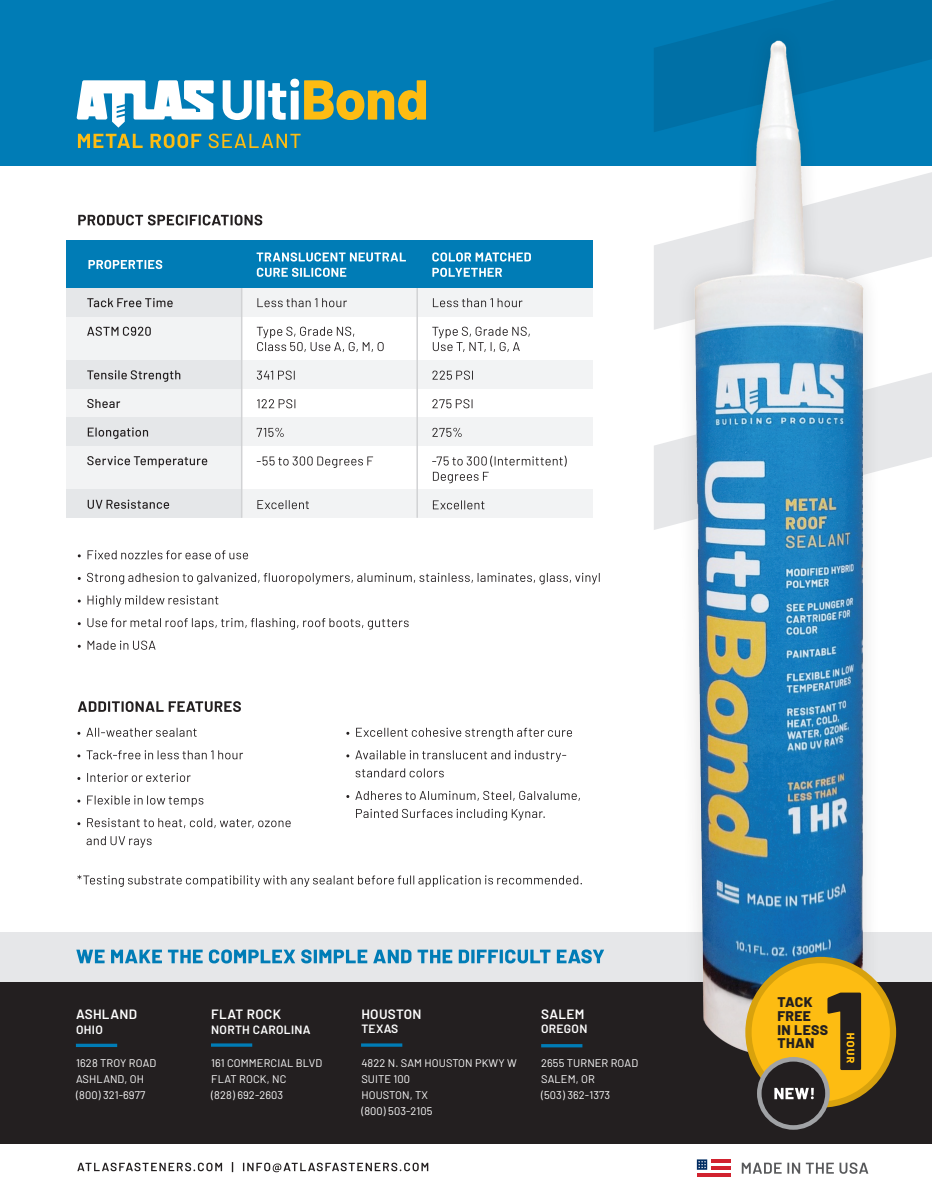
<style>
.page{position:relative;width:932px;height:1202px;background:#fff}
.page>*{position:absolute;margin:0;border:0;box-sizing:border-box;transform-origin:0 0}
.t1{font:800 13.95px/14px "Barlow";letter-spacing:.025em;color:#231f20}
.t2{font:600 13.5px "Barlow";letter-spacing:.025em;color:#fff}
.t3{font:600 12px "Barlow";letter-spacing:.025em;color:#fff}
.t4{font:11.1px/15.9px "Barlow";letter-spacing:.01em;color:#fff}
</style>
<div class="page">
<div style="left:0;top:981px;width:932px;height:221px;background:#231f20"></div>
<div style="left:0;top:932px;width:932px;height:49px;background:#e6e7e9"></div>
<div style="left:66px;top:288px;width:526px;height:28px;background:#f2f3f4"></div>
<div style="left:66px;top:360px;width:526px;height:28px;background:#f2f3f4"></div>
<div style="left:66px;top:417px;width:526px;height:28px;background:#f2f3f4"></div>
<div style="left:66px;top:489px;width:526px;height:29px;background:#f2f3f4"></div>
<div style="left:0;top:0;width:932px;height:165px;background:#007cb6"></div>
<svg style="left:77px;top:80px;width:137px;height:48px"></svg>
<svg style="left:223px;top:79px;width:203px;height:41px"></svg>
<svg style="left:78px;top:134px;width:222px;height:14px"></svg>
<svg style="left:87px;top:836px;width:65px;height:11px"></svg>
<svg style="left:77px;top:818px;width:214px;height:10px"></svg>
<svg style="left:77px;top:795px;width:126px;height:12px"></svg>
<svg style="left:77px;top:773px;width:114px;height:9px"></svg>
<svg style="left:77px;top:750px;width:166px;height:9px"></svg>
<svg style="left:77px;top:727px;width:120px;height:10px"></svg>
<svg style="left:356px;top:809px;width:189px;height:11px"></svg>
<svg style="left:346px;top:791px;width:234px;height:10px"></svg>
<svg style="left:355px;top:768px;width:89px;height:9px"></svg>
<svg style="left:346px;top:750px;width:220px;height:12px"></svg>
<svg style="left:346px;top:727px;width:226px;height:12px"></svg>
<svg style="left:257px;top:500px;width:52px;height:9px"></svg>
<svg style="left:257px;top:456px;width:116px;height:12px"></svg>
<svg style="left:257px;top:428px;width:27px;height:9px"></svg>
<svg style="left:257px;top:399px;width:38px;height:9px"></svg>
<svg style="left:257px;top:370px;width:38px;height:10px"></svg>
<svg style="left:257px;top:327px;width:126px;height:25px"></svg>
<svg style="left:257px;top:298px;width:90px;height:9px"></svg>
<svg style="left:433px;top:500px;width:51px;height:9px"></svg>
<svg style="left:432px;top:456px;width:134px;height:27px"></svg>
<svg style="left:432px;top:428px;width:30px;height:9px"></svg>
<svg style="left:432px;top:399px;width:40px;height:9px"></svg>
<svg style="left:432px;top:370px;width:41px;height:10px"></svg>
<svg style="left:432px;top:327px;width:98px;height:25px"></svg>
<svg style="left:433px;top:298px;width:89px;height:9px"></svg>
<svg style="left:78px;top:640px;width:77px;height:10px"></svg>
<svg style="left:78px;top:618px;width:330px;height:11px"></svg>
<svg style="left:78px;top:595px;width:140px;height:12px"></svg>
<svg style="left:78px;top:573px;width:521px;height:11px"></svg>
<svg style="left:78px;top:550px;width:170px;height:9px"></svg>
<svg style="left:78px;top:215px;width:184px;height:10px"></svg>
<svg style="left:78px;top:701px;width:163px;height:11px"></svg>
<svg style="left:654px;top:0;width:278px;height:105px"></svg>
<svg style="left:654px;top:372px;width:278px;height:158px;fill:#e6e7e9"></svg>
<svg style="left:653px;top:105px;width:279px;height:225px"></svg>
<img style="left:666px;top:11px;width:230px;height:1084px">
<svg style="left:76px;top:1043px;width:41px;height:4px"></svg>
<hr style="left:211px;top:1043px;width:41px;height:3px;background:#007cb6">
<hr style="left:361px;top:1043px;width:41px;height:3px;background:#007cb6">
<hr style="left:541px;top:1044px;width:41px;height:3px;background:#007cb6">
<svg style="left:76px;top:949px;width:528px;height:14px"></svg>
<svg style="left:745px;top:956px;width:151px;height:151px;background:#d0a015"></svg>
<div style="left:751px;top:963px;width:138px;height:138px;background:#fdbc12;border-radius:50%"></div>
<svg style="left:827px;top:992px;width:34px;height:78px"></svg>
<div style="left:757px;top:1057px;width:72px;height:72px;background:#a0a2a5;border-radius:50%"></div>
<div style="left:761px;top:1061px;width:64px;height:64px;background:#231f20;border-radius:50%"></div>
<svg style="left:774px;top:1087px;width:39px;height:12px"></svg>
<div style="left:0;top:1144px;width:932px;height:58px;background:#fff"></div>
<svg style="left:77px;top:1162px;width:351px;height:10px"></svg>
<svg style="left:77px;top:875px;width:505px;height:12px"></svg>
<hr style="left:416px;top:288px;width:2px;height:230px;background:#d1d2d4">
<div style="left:66px;top:288px;width:176px;height:230px;background:linear-gradient(to right,#ecedef,#ebedee)"></div>
<svg style="left:88px;top:499px;width:81px;height:10px"></svg>
<svg style="left:87px;top:456px;width:120px;height:11px"></svg>
<svg style="left:88px;top:427px;width:60px;height:12px"></svg>
<svg style="left:87px;top:399px;width:33px;height:9px"></svg>
<svg style="left:87px;top:370px;width:93px;height:12px"></svg>
<svg style="left:87px;top:327px;width:64px;height:9px"></svg>
<svg style="left:87px;top:298px;width:86px;height:9px"></svg>
<hr style="left:241px;top:288px;width:1px;height:230px;background:#d1d2d4">
<div style="left:66px;top:241px;width:526px;height:47px;background:#007cb6"></div>
<svg style="left:88px;top:260px;width:74px;height:9px"></svg>
<svg style="left:257px;top:268px;width:89px;height:9px"></svg>
<svg style="left:256px;top:252px;width:150px;height:9px"></svg>
<svg style="left:432px;top:268px;width:70px;height:9px"></svg>
<svg style="left:432px;top:252px;width:99px;height:9px"></svg>
<hr style="left:710px;top:1159px;width:20px;height:3px;background:#d1222f">
<hr style="left:710px;top:1166px;width:20px;height:3px;background:#d1222f">
<hr style="left:696px;top:1173px;width:34px;height:3px;background:#d1222f">
<svg style="left:696px;top:1159px;width:11px;height:10px"></svg>
<svg style="left:741px;top:1162px;width:40px;height:11px"></svg>
<svg style="left:787px;top:1162px;width:46px;height:11px"></svg>
<svg style="left:839px;top:1162px;width:29px;height:11px"></svg>
<p class="t2" style="left:76px;top:1004px;width:62px">ASHLAND</p>
<p class="t3" style="left:76px;top:1020px;width:28px">OHIO</p>
<p class="t4" style="left:76px;top:1054px;width:82px">1628 TROY ROAD<br>ASHLAND, OH (800) 321-6977</p>
<p class="t2" style="left:211px;top:1004px;width:71px">FLAT ROCK</p>
<p class="t3" style="left:211px;top:1020px;width:101px">NORTH CAROLINA</p>
<p class="t4" style="left:211px;top:1054px;width:112px">161 COMMERCIAL BLVD<br>FLAT ROCK, NC<br>(828) 692-2603</p>
<p class="t2" style="left:361px;top:1003px;width:62px">HOUSTON</p>
<p class="t3" style="left:361px;top:1020px;width:39px">TEXAS</p>
<p class="t4" style="left:361px;top:1054px;width:157px">4822 N. SAM HOUSTON PKWY W<br>SUITE 100<br>HOUSTON, TX<br>(800) 503-2105</p>
<p class="t2" style="left:541px;top:1003px;width:45px">SALEM</p>
<p class="t3" style="left:541px;top:1020px;width:48px">OREGON</p>
<p class="t4" style="left:541px;top:1054px;width:99px">2655 TURNER ROAD<br>SALEM, OR<br>(503) 362-1373</p>
<p class="t1" style="left:777px;top:993px;width:52px">TACK<br>FREE<br>IN LESS<br>THAN</p>
</div>
